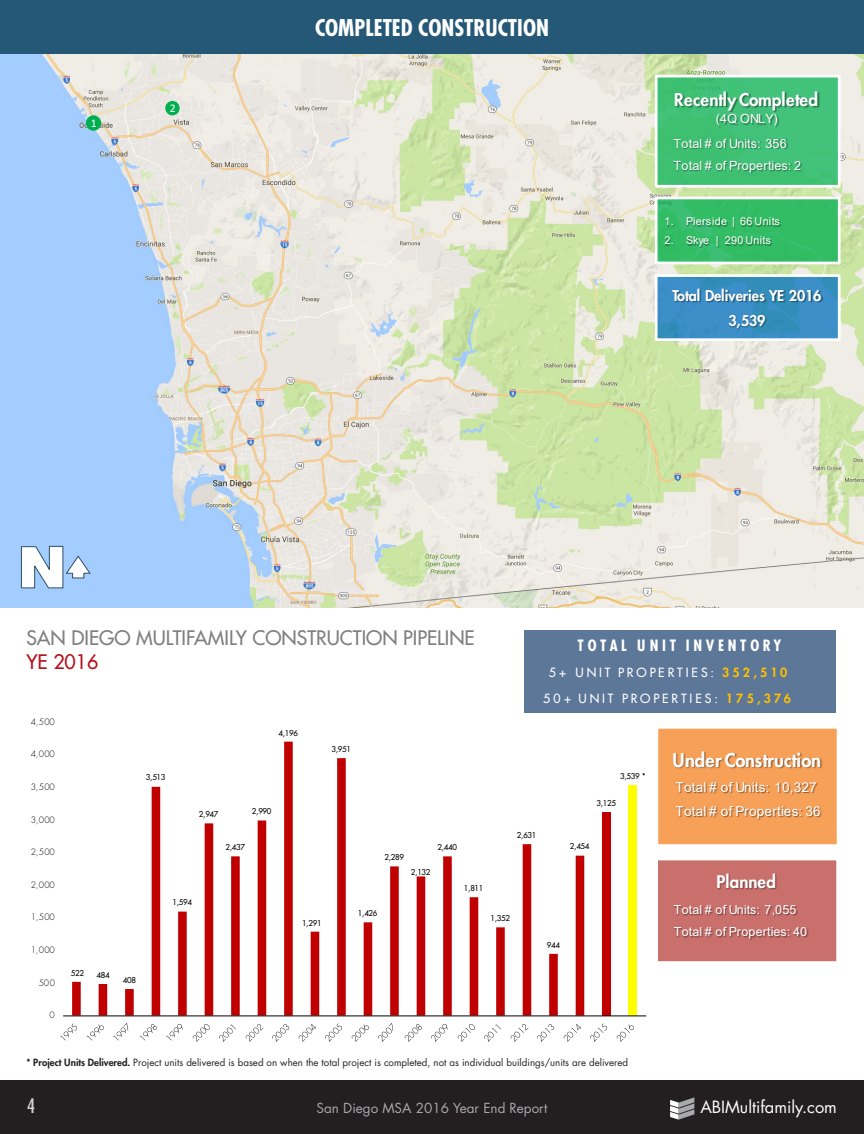
<style>
.page{position:relative;width:864px;height:1134px;background:#fff}
.page>*{position:absolute;margin:0;border:0;box-sizing:border-box;transform-origin:0 0}
.t1{font:700 condensed 22.5px "Futura Std";color:#fff}
.t2{font:500 19.5px "Futura Std";color:#7f7f7f}
.t3{font:500 19.5px "Futura Std";color:#b5121b}
.t4{font:condensed 19.5px "Futura Std";color:#d1d3d4}
.t5{font:800 18.45px "Futura Std";letter-spacing:-.01em;color:#fff}
.t6{font:800 17.1px "Futura Std";letter-spacing:.015em;color:#fff}
.t7{font:800 16.95px "Futura Std";letter-spacing:.005em;color:#fff}
.t8{font:16.5px "Futura Std";color:#fff}
.t9{font:700 condensed 15.3px "Futura Std";letter-spacing:.24em;color:#fff}
.t10{font:800 14.4px/25.2px "Futura Std";letter-spacing:-.005em;color:#fff;text-align:center}
.t11{font:13.65px/24.3px "Arial";letter-spacing:.015em;color:#fff}
.t12{font:13.5px "Futura Std";color:#a7a9ac}
.t13{font:12.6px/24.3px "Arial";letter-spacing:.015em;color:#fff}
.t14{font:500 12.45px/25.7px "Futura Std";letter-spacing:.23em;color:#fff;text-align:center}
.t15{font:12.45px/22.4px "Arial";letter-spacing:.015em;color:#fff}
.t16{font:11.7px "Calibri";color:#fff}
.t17{font:10.8px "Arial";letter-spacing:.025em;color:#fff}
.t18{font:9.75px "Futura Std";color:#231f20}
.t19{font:300 8.55px "Futura Std";letter-spacing:.005em;color:#000}
.t20{font:500 7.95px "Futura Std";letter-spacing:-.035em;color:#000}
.s1{font-weight:800;color:#ffc000}
.s2{font-weight:800}
</style>
<div class="page">
<div style="left:0;top:0;width:864px;height:54px;background:#245876"></div>
<img style="left:0;top:54px;width:864px;height:554px">
<div style="left:656px;top:76px;width:183px;height:110px;background:#43c27b"></div>
<div style="left:655px;top:75px;width:186px;height:113px;border:3px solid #fff"></div>
<img style="left:662px;top:83px;width:158px;height:41px">
<img style="left:706px;top:105px;width:83px;height:24px">
<img style="left:664px;top:129px;width:124px;height:22px">
<img style="left:666px;top:151px;width:139px;height:33px">
<svg style="left:21px;top:545px;width:71px;height:44px"></svg>
<div style="left:165px;top:101px;width:15px;height:14px;background:#00b050;border-radius:50%"></div>
<div style="left:86px;top:115px;width:15px;height:16px;background:#00b050;border-radius:50%"></div>
<div style="left:656px;top:198px;width:183px;height:65px;background:#00b050;opacity:.75"></div>
<div style="left:655px;top:197px;width:186px;height:67px;border:3px solid #fff"></div>
<img style="left:656px;top:210px;width:21px;height:19px">
<img style="left:677px;top:210px;width:46px;height:19px">
<img style="left:723px;top:210px;width:23px;height:19px">
<img style="left:746px;top:210px;width:44px;height:28px">
<img style="left:656px;top:229px;width:21px;height:28px">
<img style="left:677px;top:229px;width:60px;height:28px">
<img style="left:737px;top:229px;width:44px;height:28px">
<div style="left:656px;top:276px;width:183px;height:64px;background:#0070c0;opacity:.75"></div>
<div style="left:655px;top:274px;width:186px;height:67px;border:3px solid #fff"></div>
<img style="left:662px;top:281px;width:171px;height:36px">
<img style="left:718px;top:307px;width:64px;height:35px">
<svg style="left:658px;top:728px;width:179px;height:117px;background:#f7a561"></svg>
<img style="left:659px;top:741px;width:177px;height:46px">
<img style="left:665px;top:772px;width:164px;height:25px">
<img style="left:665px;top:797px;width:168px;height:34px">
<div style="left:657px;top:859px;width:181px;height:104px;background:#c96f6c"></div>
<div style="left:655px;top:858px;width:183px;height:105px;border:3px solid #fff"></div>
<img style="left:717px;top:874px;width:60px;height:16px">
<img style="left:674px;top:906px;width:124px;height:11px">
<img style="left:674px;top:928px;width:135px;height:12px">
<div style="left:525px;top:630px;width:311px;height:83px;background:#5d7799"></div>
<hr style="left:63px;top:710px;width:583px;height:1px;background:#fff">
<div style="left:602px;top:812px;width:9px;height:204px;background:#c00000"></div>
<div style="left:629px;top:785px;width:8px;height:231px;background:#ff0"></div>
<svg style="left:72px;top:742px;width:512px;height:274px"></svg>
<hr style="left:63px;top:1016px;width:583px;height:1px;background:#000">
<svg style="left:60px;top:1023px;width:17px;height:18px"></svg>
<svg style="left:87px;top:1024px;width:17px;height:17px"></svg>
<svg style="left:113px;top:1023px;width:16px;height:18px"></svg>
<svg style="left:140px;top:1024px;width:17px;height:17px"></svg>
<svg style="left:166px;top:1024px;width:17px;height:17px"></svg>
<svg style="left:192px;top:1024px;width:18px;height:18px"></svg>
<svg style="left:219px;top:1024px;width:17px;height:18px"></svg>
<svg style="left:245px;top:1024px;width:19px;height:18px"></svg>
<svg style="left:272px;top:1024px;width:18px;height:18px"></svg>
<svg style="left:298px;top:1023px;width:18px;height:19px"></svg>
<svg style="left:325px;top:1023px;width:17px;height:19px"></svg>
<svg style="left:351px;top:1024px;width:18px;height:18px"></svg>
<svg style="left:378px;top:1023px;width:16px;height:19px"></svg>
<svg style="left:404px;top:1024px;width:18px;height:18px"></svg>
<svg style="left:431px;top:1024px;width:17px;height:18px"></svg>
<svg style="left:457px;top:1024px;width:18px;height:18px"></svg>
<svg style="left:484px;top:1024px;width:17px;height:18px"></svg>
<svg style="left:510px;top:1024px;width:19px;height:18px"></svg>
<svg style="left:537px;top:1024px;width:18px;height:18px"></svg>
<svg style="left:563px;top:1023px;width:18px;height:19px"></svg>
<svg style="left:590px;top:1023px;width:18px;height:19px"></svg>
<svg style="left:616px;top:1024px;width:18px;height:18px"></svg>
<div style="left:0;top:1080px;width:864px;height:54px;background:#231f20"></div>
<svg style="left:670px;top:1097px;width:24px;height:23px"></svg>
<p class="t16" style="left:91px;top:115px;width:7px">1</p>
<p class="t16" style="left:170px;top:100px;width:7px">2</p>
<h1 class="t1" style="left:315px;top:14px;width:235px">COMPLETED CONSTRUCTION</h1>
<h3 class="t6" style="left:674px;top:89px;width:146px">Recently Completed</h3>
<p class="t13" style="left:673px;top:107px;width:115px;text-indent:42px">(4Q ONLY)<br>Total # of Units: 356</p>
<p class="t13" style="left:673px;top:154px;width:129px">Total # of Properties: 2</p>
<p class="t17" style="left:664px;top:214px;width:117px">1. Pierside | 66 Units</p>
<p class="t17" style="left:664px;top:233px;width:108px">2. Skye | 290 Units</p>
<h3 class="t10" style="left:673px;top:283px;width:150px">Total Deliveries YE 2016<br>3,539</h3>
<h2 class="t2" style="left:26px;top:626px;width:450px">SAN DIEGO MULTIFAMILY CONSTRUCTION PIPELINE</h2>
<h2 class="t3" style="left:26px;top:649px;width:74px">YE 2016</h2>
<p class="t19" style="left:31px;top:716px;width:25px">4,500</p>
<p class="t19" style="left:31px;top:749px;width:25px">4,000</p>
<p class="t19" style="left:31px;top:782px;width:25px">3,500</p>
<p class="t19" style="left:31px;top:814px;width:25px">3,000</p>
<p class="t19" style="left:31px;top:847px;width:25px">2,500</p>
<p class="t19" style="left:31px;top:879px;width:25px">2,000</p>
<p class="t19" style="left:31px;top:912px;width:25px">1,500</p>
<p class="t19" style="left:31px;top:945px;width:25px">1,000</p>
<p class="t19" style="left:39px;top:977px;width:18px">500</p>
<p class="t20" style="left:146px;top:772px;width:21px">3,513</p>
<p class="t20" style="left:199px;top:809px;width:21px">2,947</p>
<p class="t20" style="left:278px;top:728px;width:21px">4,196</p>
<p class="t20" style="left:252px;top:806px;width:21px">2,990</p>
<p class="t20" style="left:225px;top:843px;width:21px">2,437</p>
<p class="t20" style="left:172px;top:898px;width:21px">1,594</p>
<p class="t20" style="left:302px;top:918px;width:21px">1,291</p>
<p class="t20" style="left:331px;top:744px;width:21px">3,951</p>
<p class="t20" style="left:384px;top:852px;width:21px">2,289</p>
<p class="t20" style="left:437px;top:842px;width:21px">2,440</p>
<p class="t20" style="left:358px;top:908px;width:21px">1,426</p>
<p class="t20" style="left:411px;top:867px;width:21px">2,132</p>
<p class="t20" style="left:464px;top:883px;width:21px">1,811</p>
<p class="t20" style="left:71px;top:968px;width:15px">522</p>
<p class="t20" style="left:96px;top:970px;width:15px">484</p>
<p class="t20" style="left:123px;top:975px;width:15px">408</p>
<h3 class="t9" style="left:577px;top:636px;width:205px">TOTAL UNIT INVENTORY</h3>
<p class="t14" style="left:543px;top:659px;width:249px">5+ UNIT PROPERTIES: <span class="s1">352,510<br></span>50+ UNIT PROPERTIES: <span class="s1">175,376</span></p>
<p class="t20" style="left:517px;top:830px;width:21px">2,631</p>
<p class="t20" style="left:620px;top:771px;width:27px">3,539 *</p>
<p class="t20" style="left:596px;top:798px;width:21px">3,125</p>
<p class="t20" style="left:570px;top:841px;width:21px">2,454</p>
<p class="t20" style="left:490px;top:913px;width:21px">1,352</p>
<p class="t20" style="left:547px;top:940px;width:15px">944</p>
<h3 class="t5" style="left:672px;top:748px;width:150px">Under Construction</h3>
<h3 class="t11" style="left:675px;top:775px;width:147px">Total # of Units: 10,327<br>Total # of Properties: 36</h3>
<h3 class="t7" style="left:716px;top:871px;width:61px">Planned</h3>
<p class="t15" style="left:674px;top:898px;width:135px">Total # of Units: 7,055<br>Total # of Properties: 40</p>
<p class="t19" style="left:50px;top:1010px;width:7px">0</p>
<p class="t18" style="left:26px;top:1057px;width:603px"><span class="s2">* Project Units Delivered.</span> Project units delivered is based on when the total project is completed, not as individual buildings/units are delivered</p>
<h2 class="t4" style="left:27px;top:1095px;width:10px">4</h2>
<h3 class="t12" style="left:317px;top:1100px;width:232px">San Diego MSA 2016 Year End Report</h3>
<h3 class="t8" style="left:700px;top:1097px;width:138px">ABIMultifamily.com</h3>
</div>
